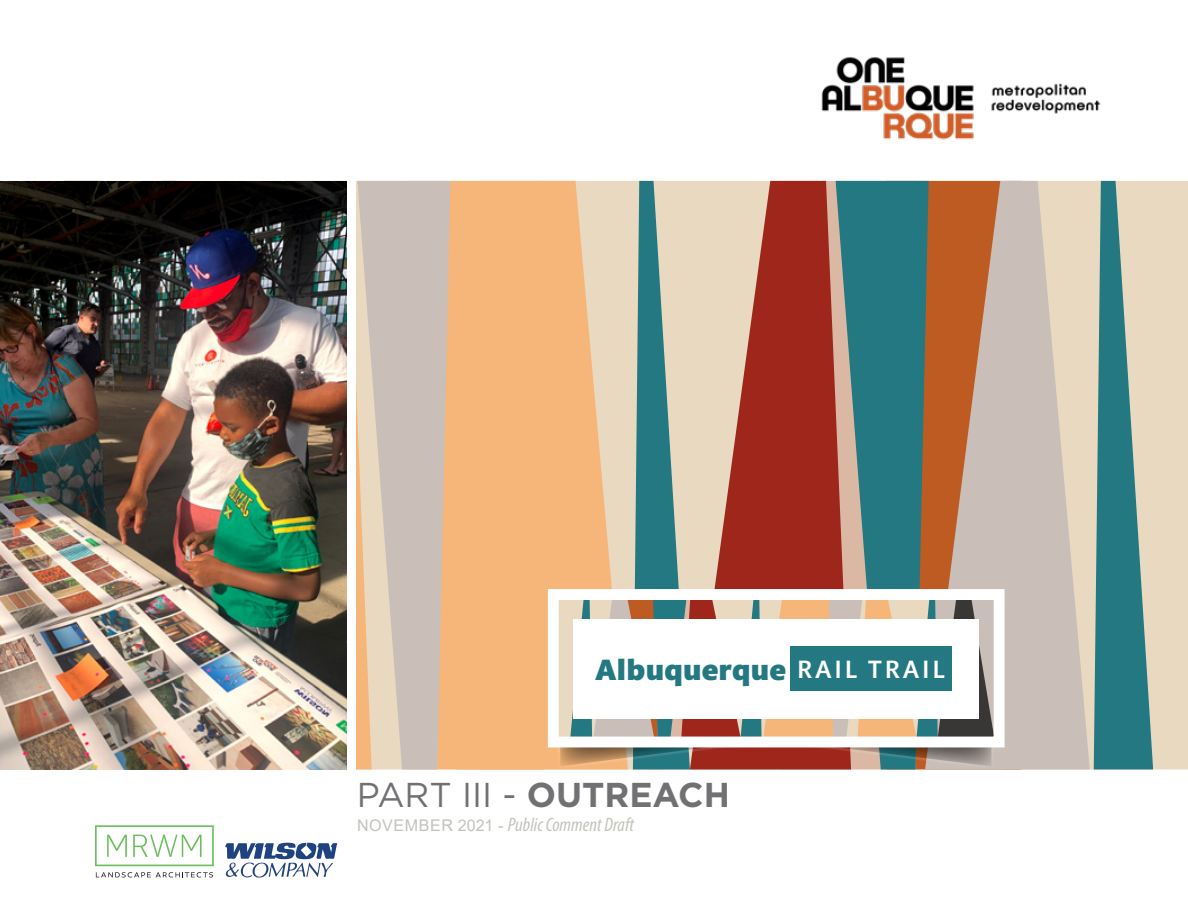
<style>
.page{position:relative;width:1188px;height:918px;background:#fff}
.page>*{position:absolute;margin:0;border:0;box-sizing:border-box;transform-origin:0 0}
.t1{font:34.5px "Gotham";color:#717073}
.t2{font:900 30px "Mundo Sans";letter-spacing:.01em;color:#247882}
.t3{font:italic condensed 19.5px "Myriad Pro";color:#c3c4bb}
.s1{font-weight:500;font-size:25.65px;color:#fff}
.s2{font-weight:700}
.s3{font-family:"Arial";font-style:normal;font-stretch:normal;font-size:16.05px}
</style>
<div class="page">
<div style="left:1090px;top:181px;width:98px;height:589px;background:#e9d9c0"></div>
<div style="left:450px;top:181px;width:6px;height:589px;background:#f6b679"></div>
<svg style="left:1094px;top:181px;width:59px;height:589px;background:#6d9c99"></svg>
<svg style="left:994px;top:181px;width:96px;height:589px;background:#d2c5b9"></svg>
<div style="left:456px;top:181px;width:101px;height:589px;background:#f6b679"></div>
<svg style="left:372px;top:181px;width:78px;height:589px;background:#d0c0b4"></svg>
<svg style="left:356px;top:181px;width:16px;height:589px;background:#e8c9a6"></svg>
<img style="left:0;top:181px;width:347px;height:589px">
<svg style="left:557px;top:181px;width:437px;height:589px;background:#a68976"></svg>
<div style="left:548px;top:589px;width:457px;height:158px;border:11px solid #fff"></div>
<div style="left:574px;top:619px;width:405px;height:99px;background:#fff"></div>
<div style="left:790px;top:647px;width:161px;height:44px;background:#247882"></div>
<svg style="left:225px;top:842px;width:112px;height:36px"></svg>
<img style="left:821px;top:57px;width:280px;height:83px">
<svg style="left:96px;top:872px;width:117px;height:6px"></svg>
<svg style="left:95px;top:825px;width:119px;height:41px"></svg>
<h2 class="t2" style="left:595px;top:653px;width:351px">Albuquerque <span class="s1">RAIL TRAIL</span></h2>
<h1 class="t1" style="left:357px;top:773px;width:375px">PART III - <span class="s2">OUTREACH</span></h1>
<p class="t3" style="left:357px;top:813px;width:279px"><span class="s3">NOVEMBER 2021 -</span> Public Comment Draft</p>
</div>
